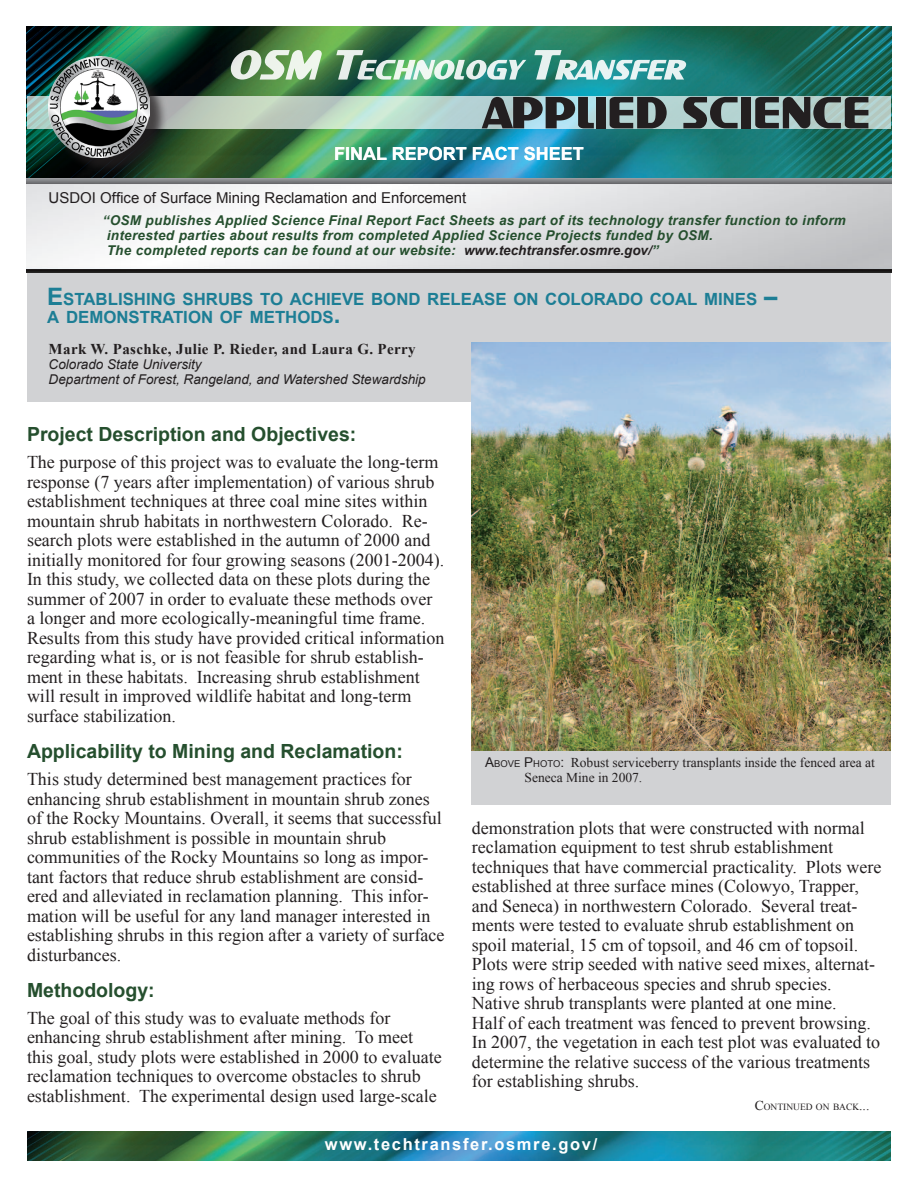
<style>
.page{position:relative;width:918px;height:1188px;background:#fff}
.page>*{position:absolute;margin:0;border:0;box-sizing:border-box;transform-origin:0 0}
.t1{font:700 19.5px "Arial";color:#254f2e}
.Body{font:18px/19.5px "Times New Roman";color:#231f20}
.t2{font:700 18px "Arial";color:#fff}
.BodyCentered{font:700 16.8px/18px "Arial";color:#1d7e95}
.t3{font:700 16.5px "Arial";letter-spacing:.1em;color:#fff}
.BodyTab{font:15px "Arial";color:#231f20}
.t4{font:700 15px "Times New Roman";letter-spacing:.025em;color:#231f20}
.t5{font:italic 700 13.5px/15px "Arial";letter-spacing:.025em;color:#254f2e}
.t6{font:13.5px/15px "Times New Roman";color:#231f20}
.t7{font:italic 13.5px/15px "Arial";color:#231f20}
.Body-2{font:9.45px "Times New Roman";color:#231f20}
.s1{color:#231f20}
.s2{font-size:24px}
.s3{font-family:"Arial"}
.s4{font-family:"Arial";font-size:9.45px}
.s5{font-size:13.5px}
</style>
<div class="page">
<div style="left:27px;top:271px;width:864px;height:130px;background:#d1d2d4"></div>
<img style="left:27px;top:1131px;width:864px;height:30px">
<img style="left:27px;top:27px;width:864px;height:151px">
<svg style="left:27px;top:96px;width:864px;height:33px;background:#b9d1c6"></svg>
<div style="left:51px;top:59px;width:117px;height:117px;background:#231f20;opacity:.75"></div>
<img style="left:49px;top:57px;width:100px;height:100px">
<img style="left:27px;top:178px;width:864px;height:94px">
<svg style="left:482px;top:97px;width:112px;height:31px;background:#5b696d"></svg>
<div style="left:596px;top:97px;width:10px;height:31px;background:#231f20"></div>
<svg style="left:610px;top:97px;width:57px;height:31px;background:#525a5b"></svg>
<svg style="left:683px;top:97px;width:55px;height:31px;background:#64706f"></svg>
<div style="left:741px;top:97px;width:10px;height:31px;background:#231f20"></div>
<svg style="left:755px;top:97px;width:113px;height:31px;background:#5c6463"></svg>
<svg style="left:231px;top:50px;width:91px;height:30px;background:#aec6a9"></svg>
<img style="left:336px;top:50px;width:190px;height:30px">
<svg style="left:534px;top:50px;width:152px;height:30px;background:#75b5af"></svg>
<div style="left:472px;top:750px;width:419px;height:54px;background:#d1d2d4"></div>
<img style="left:472px;top:343px;width:419px;height:407px">
<p class="t2" style="left:334px;top:142px;width:251px">FINAL REPORT FACT SHEET</p>
<p class="BodyTab" style="left:49px;top:188px;width:419px">USDOI Office of Surface Mining Reclamation and Enforcement</p>
<p class="t5" style="left:107px;top:213px;width:741px;text-indent:-4px">“OSM publishes Applied Science Final Report Fact Sheets as part of its technology transfer function to inform interested parties about results from completed Applied Science Projects funded by OSM.</p>
<p class="t5" style="left:107px;top:243px;width:553px">The completed reports can be found at our website: <span class="s1">www.techtransfer.osmre.gov/</span>”</p>
<p class="BodyCentered" style="left:47px;top:290px;width:732px"><span class="s2">E</span>STABLISHING SHRUBS TO ACHIEVE BOND RELEASE ON COLORADO COAL MINES <span class="s2">–<br></span>A DEMONSTRATION OF METHODS<span class="s2">.</span></p>
<p class="t4" style="left:49px;top:339px;width:369px">Mark W. Paschke, Julie P. Rieder, and Laura G. Perry</p>
<p class="t7" style="left:49px;top:357px;width:379px">Colorado State University<br>Department of Forest, Rangeland, and Watershed Stewardship</p>
<h1 class="t1" style="left:27px;top:422px;width:331px">Project Description and Objectives:</h1>
<p class="Body" style="left:27px;top:452px;width:419px">The purpose of this project was to evaluate the long-term response (7 years after implementation) of various shrub establishment techniques at three coal mine sites within mountain shrub habitats in northwestern Colorado. Re&shy;search plots were established in the autumn of 2000 and initially monitored for four growing seasons (2001-2004).<br>In this study, we collected data on these plots during the summer of 2007 in order to evaluate these methods over a longer and more ecologically-meaningful time frame.<br>Results from this study have provided critical information regarding what is, or is not feasible for shrub establish&shy;ment in these habitats. Increasing shrub establishment will result in improved wildlife habitat and long-term surface stabilization.</p>
<h1 class="t1" style="left:27px;top:738px;width:377px">Applicability to Mining and Reclamation:</h1>
<p class="Body" style="left:27px;top:769px;width:419px">This study determined best management practices for enhancing shrub establishment in mountain shrub zones of the Rocky Mountains. Overall, it seems that successful shrub establishment is possible in mountain shrub communities of the Rocky Mountains so long as impor&shy;tant factors that reduce shrub establishment are consid&shy;ered and alleviated in reclamation planning. This infor&shy;mation will be useful for any land manager interested in establishing shrubs in this region after a variety of surface disturbances.</p>
<h1 class="t1" style="left:27px;top:977px;width:129px">Methodology:</h1>
<p class="Body" style="left:27px;top:1008px;width:416px">The goal of this study was to evaluate methods for enhancing shrub establishment after mining. To meet this goal, study plots were established in 2000 to evaluate reclamation techniques to overcome obstacles to shrub establishment. The experimental design used large-scale</p>
<p class="t6" style="left:525px;top:755px;width:352px;text-indent:-39px"><span class="s3">A</span><span class="s4">BOVE</span> <span class="s3">P</span><span class="s4">HOTO</span><span class="s3">:</span> Robust serviceberry transplants inside the fenced area at<br>Seneca Mine in 2007.</p>
<p class="Body" style="left:472px;top:818px;width:411px">demonstration plots that were constructed with normal reclamation equipment to test shrub establishment techniques that have commercial practicality. Plots were established at three surface mines (Colowyo, Trapper, and Seneca) in northwestern Colorado. Several treat&shy;ments were tested to evaluate shrub establishment on spoil material, 15 cm of topsoil, and 46 cm of topsoil.<br>Plots were strip seeded with native seed mixes, alternat&shy;ing rows of herbaceous species and shrub species.<br>Native shrub transplants were planted at one mine.<br>Half of each treatment was fenced to prevent browsing.<br>In 2007, the vegetation in each test plot was evaluated to determine the relative success of the various treatments for establishing shrubs.</p>
<p class="Body-2" style="left:755px;top:1101px;width:116px"><span class="s5">C</span>ONTINUED ON BACK<span class="s5">...</span></p>
<h2 class="t3" style="left:325px;top:1133px;width:274px">www.techtransfer.osmre.gov/</h2>
</div>
